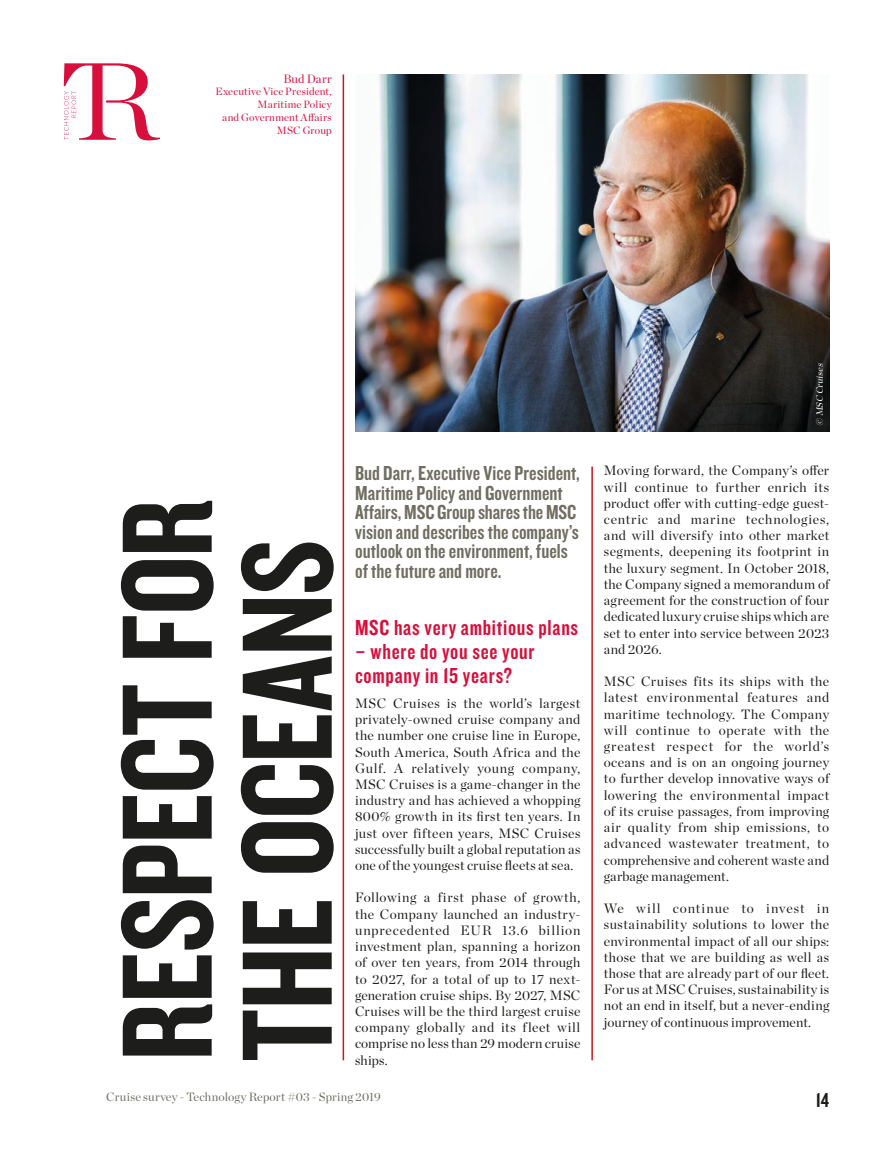
<style>
.page{position:relative;width:893px;height:1149px;background:#fff}
.page>*{position:absolute;margin:0;border:0;box-sizing:border-box;transform-origin:0 0}
.t1{font:133.5px/120px "Knockout HTF49 Liteweight";letter-spacing:-.01em;color:#1d1d1b}
.t2{font:22.5px/24px "Knockout HTF49 Liteweight";letter-spacing:.03em;color:#d60f3c}
.t3{font:21px/19.5px "Knockout HTF49 Liteweight";color:#6f6e61}
.t4{font:21px "Knockout HTF49 Liteweight";color:#1d1d1b}
.t5{font:13.5px/16.2px "Chronicle Display";letter-spacing:.01em;color:#1d1d1b;text-align:justify}
.t6{font:12px "Chronicle Display";letter-spacing:.01em;color:#6f6e61}
.t7{font:12px "Chronicle Display";letter-spacing:.01em;color:#d60f3c}
.t8{font:10.5px/12.8px "Chronicle Display";letter-spacing:.015em;color:#d60f3c;text-align:right}
.t9{font:italic 9px "Chronicle Display";color:#fff}
</style>
<div class="page">
<img style="left:355px;top:74px;width:474px;height:358px">
<hr style="left:591px;top:466px;width:2px;height:593px;background:#cd171a">
<hr style="left:343px;top:74px;width:1px;height:985px;background:#cd171a">
<svg style="left:64px;top:63px;width:96px;height:77px"></svg>
<p class="t7" style="left:283px;top:69px;width:50px">Bud Darr</p>
<p class="t8" style="left:216px;top:85px;width:118px">Executive Vice President,<br>Maritime Policy<br>and Government Affairs<br>MSC Group</p>
<h1 class="t1" style="left:111px;top:1060px;width:563px;rotate:-90deg">RESPECT FOR<br>THE OCEANS</h1>
<h3 class="t3" style="left:355px;top:463px;width:226px">Bud Darr, Executive Vice President,<br>Maritime Policy and Government<br>Affairs, MSC Group shares the MSC vision and describes the company’s outlook on the environment, fuels of the future and more.</h3>
<h2 class="t2" style="left:355px;top:616px;width:225px">MSC has very ambitious plans</h2>
<h2 class="t2" style="left:355px;top:640px;width:181px">– where do you see your company in 15 years?</h2>
<p class="t5" style="left:355px;top:693px;width:227px">MSC Cruises is the world’s largest privately-owned cruise company and the number one cruise line in Europe, South America, South Africa and the Gulf. A relatively young company, MSC Cruises is a game-changer in the industry and has achieved a whopping 800% growth in its first ten years. In just over fifteen years, MSC Cruises successfully built a global reputation as one of the youngest cruise fleets at sea.</p>
<p class="t5" style="left:355px;top:888px;width:227px">Following a first phase of growth, the Company launched an industry&shy;unprecedented EUR 13.6 billion investment plan, spanning a horizon of over ten years, from 2014 through to 2027, for a total of up to 17 next&shy;generation cruise ships. By 2027, MSC Cruises will be the third largest cruise company globally and its fleet will comprise no less than 29 modern cruise ships.</p>
<p class="t9" style="left:813px;top:425px;width:65px;rotate:-90deg">© MSC Cruises</p>
<p class="t5" style="left:604px;top:461px;width:227px">Moving forward, the Company’s offer will continue to further enrich its product offer with cutting-edge guest&shy;centric and marine technologies, and will diversify into other market segments, deepening its footprint in the luxury segment. In October 2018, the Company signed a memorandum of agreement for the construction of four dedicated luxury cruise ships which are set to enter into service between 2023 and 2026.</p>
<p class="t5" style="left:604px;top:672px;width:227px">MSC Cruises fits its ships with the latest environmental features and maritime technology. The Company will continue to operate with the greatest respect for the world’s oceans and is on an ongoing journey to further develop innovative ways of lowering the environmental impact of its cruise passages, from improving air quality from ship emissions, to advanced wastewater treatment, to comprehensive and coherent waste and garbage management.</p>
<p class="t5" style="left:604px;top:899px;width:227px">We will continue to invest in sustainability solutions to lower the environmental impact of all our ships: those that we are building as well as those that are already part of our fleet.<br>For us at MSC Cruises, sustainability is not an end in itself, but a never-ending journey of continuous improvement.</p>
<p class="t6" style="left:106px;top:1087px;width:276px">Cruise survey - Technology Report #03 - Spring 2019</p>
<h3 class="t4" style="left:816px;top:1088px;width:15px">14</h3>
</div>
